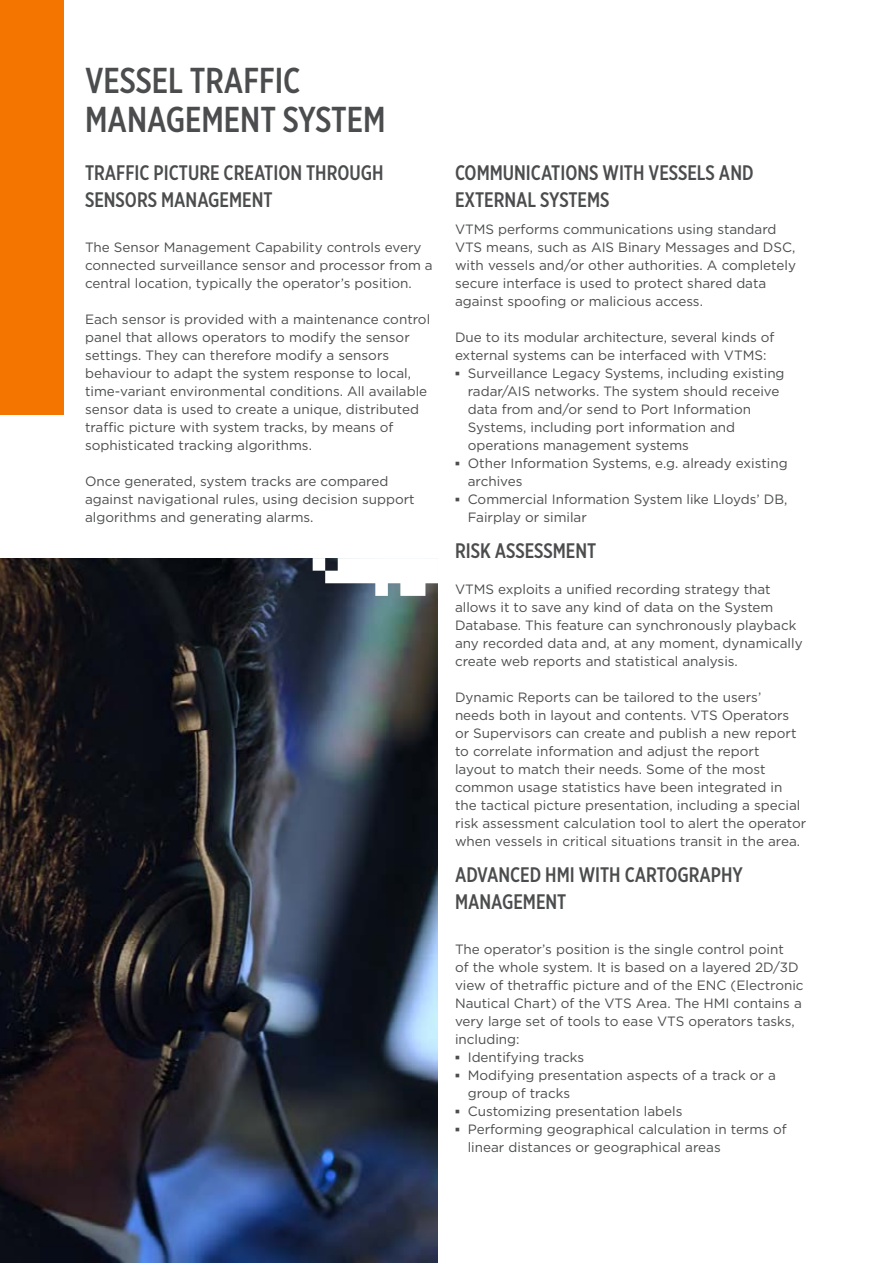
<style>
.page{position:relative;width:893px;height:1263px;background:#fff}
.page>*{position:absolute;margin:0;border:0;box-sizing:border-box;transform-origin:0 0}
.Title_1_-_24_26{font:500 36px/39px "Gotham X Narrow";color:#4b4c4d}
.Title_2_-_14_18{font:500 21px/27px "Gotham X Narrow";color:#4b4c4d}
.Text_-_9_12{font:13.5px/18px "Gotham";color:#4b4c4d}
.s1{font-family:"Arial";font-weight:700}
</style>
<div class="page">
<div style="left:0;top:0;width:64px;height:414px;background:#f47600"></div>
<img style="left:0;top:558px;width:438px;height:705px">
<svg style="left:313px;top:558px;width:125px;height:38px"></svg>
<p class="Title_1_-_24_26" style="left:85px;top:60px;width:302px">VESSEL TRAFFIC<br>MANAGEMENT SYSTEM</p>
<p class="Title_2_-_14_18" style="left:85px;top:159px;width:300px">TRAFFIC PICTURE CREATION THROUGH<br>SENSORS MANAGEMENT</p>
<p class="Text_-_9_12" style="left:85px;top:238px;width:349px">The Sensor Management Capability controls every connected surveillance sensor and processor from a central location, typically the operator’s position.</p>
<p class="Text_-_9_12" style="left:85px;top:310px;width:347px">Each sensor is provided with a maintenance control panel that allows operators to modify the sensor settings. They can therefore modify a sensors behaviour to adapt the system response to local, time-variant environmental conditions. All available sensor data is used to create a unique, distributed traffic picture with system tracks, by means of sophisticated tracking algorithms.</p>
<p class="Text_-_9_12" style="left:85px;top:472px;width:331px">Once generated, system tracks are compared against navigational rules, using decision support algorithms and generating alarms.</p>
<p class="Title_2_-_14_18" style="left:455px;top:159px;width:300px">COMMUNICATIONS WITH VESSELS AND<br>EXTERNAL SYSTEMS</p>
<p class="Text_-_9_12" style="left:455px;top:220px;width:342px">VTMS performs communications using standard VTS means, such as AIS Binary Messages and DSC, with vessels and/or other authorities. A completely secure interface is used to protect shared data against spoofing or malicious access.</p>
<p class="Text_-_9_12" style="left:455px;top:328px;width:321px">Due to its modular architecture, several kinds of external systems can be interfaced with VTMS:</p>
<p class="Text_-_9_12" style="left:468px;top:364px;width:318px;text-indent:-13px"><span class="s1">▪</span> Surveillance Legacy Systems, including existing radar/AIS networks. The system should receive data from and/or send to Port Information Systems, including port information and operations management systems</p>
<p class="Text_-_9_12" style="left:468px;top:454px;width:321px;text-indent:-13px"><span class="s1">▪</span> Other Information Systems, e.g. already existing archives</p>
<p class="Text_-_9_12" style="left:468px;top:490px;width:321px;text-indent:-13px"><span class="s1">▪</span> Commercial Information System like Lloyds’ DB,<br>Fairplay or similar</p>
<p class="Title_2_-_14_18" style="left:455px;top:537px;width:143px">RISK ASSESSMENT</p>
<p class="Text_-_9_12" style="left:455px;top:580px;width:349px">VTMS exploits a unified recording strategy that allows it to save any kind of data on the System Database. This feature can synchronously playback any recorded data and, at any moment, dynamically create web reports and statistical analysis.</p>
<p class="Text_-_9_12" style="left:455px;top:688px;width:353px">Dynamic Reports can be tailored to the users’<br>needs both in layout and contents. VTS Operators or Supervisors can create and publish a new report to correlate information and adjust the report<br>layout to match their needs. Some of the most common usage statistics have been integrated in the tactical picture presentation, including a special risk assessment calculation tool to alert the operator when vessels in critical situations transit in the area.</p>
<p class="Title_2_-_14_18" style="left:455px;top:861px;width:289px">ADVANCED HMI WITH CARTOGRAPHY<br>MANAGEMENT</p>
<p class="Text_-_9_12" style="left:455px;top:940px;width:350px">The operator’s position is the single control point<br>of the whole system. It is based on a layered 2D/3D view of thetraffic picture and of the ENC (Electronic Nautical Chart) of the VTS Area. The HMI contains a very large set of tools to ease VTS operators tasks, including:</p>
<p class="Text_-_9_12" style="left:455px;top:1048px;width:131px"><span class="s1">▪</span> Identifying tracks</p>
<p class="Text_-_9_12" style="left:468px;top:1066px;width:310px;text-indent:-13px"><span class="s1">▪</span> Modifying presentation aspects of a track or a group of tracks</p>
<p class="Text_-_9_12" style="left:455px;top:1102px;width:229px"><span class="s1">▪</span> Customizing presentation labels</p>
<p class="Text_-_9_12" style="left:468px;top:1120px;width:320px;text-indent:-13px"><span class="s1">▪</span> Performing geographical calculation in terms of linear distances or geographical areas</p>
</div>
